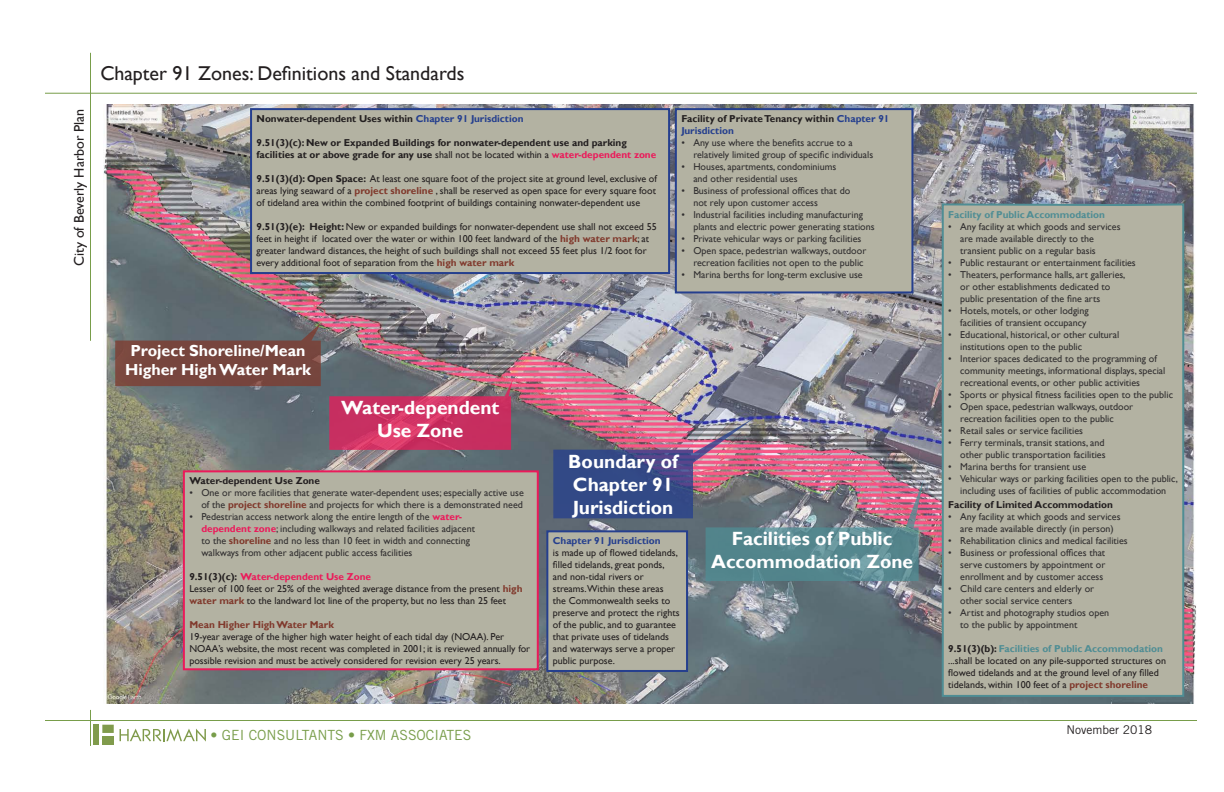
<style>
.page{position:relative;width:1224px;height:792px;background:#fff}
.page>*{position:absolute;margin:0;border:0;box-sizing:border-box;transform-origin:0 0}
.t1{font:20px "Gill Sans";color:#231f20}
.t2{font:700 19.1px/23px "Gill Sans";color:#fff;text-align:center}
.t3{font:700 16px/19.2px "Gill Sans";color:#fff;text-align:center}
.t4{font:14px "Trade Gothic";color:#789d4a}
.t5{font:14px "Gill Sans";color:#231f20}
.t6{font:12px "Trade Gothic";color:#231f20}
.t7{font:10px/12px "Gill Sans";color:#312f30}
.t8{font:10px/12px "Gill Sans";color:#231f20}
.t9{font:700 10px/12px "Gill Sans";color:#231f20}
.t10{font:700 10px "Gill Sans";color:#4f8d94}
.t11{font:700 10px "Gill Sans";color:#80392c}
.t12{font:700 10px "Gill Sans";color:#253f8e}
.s1{color:#253f8e}
.s2{font-weight:400}
.s3{color:#eb1a5a}
.s4{font-weight:700}
.s5{font-weight:700;color:#80392c}
.s6{font-weight:700;color:#eb1a5a}
.s7{font-weight:700;color:#4f8d94}
</style>
<div class="page">
<img style="left:104px;top:104px;width:1092px;height:599px">
<div style="left:115px;top:368px;width:206px;height:18px;background:#77463e"></div>
<img style="left:106px;top:122px;width:1085px;height:246px">
<div style="left:102px;top:725px;width:12px;height:8px;background:#809b4c"></div>
<div style="left:102px;top:736px;width:12px;height:9px;background:#809b4c"></div>
<div style="left:94px;top:725px;width:5px;height:20px;background:#809b4c"></div>
<svg style="left:120px;top:729px;width:86px;height:13px"></svg>
<hr style="left:45px;top:720px;width:1152px;height:1px;background:#789d4a">
<hr style="left:45px;top:93px;width:1152px;height:1px;background:#789d4a">
<hr style="left:90px;top:53px;width:1px;height:288px;background:#789d4a">
<hr style="left:90px;top:710px;width:1px;height:36px;background:#789d4a">
<svg style="left:329px;top:379px;width:184px;height:71px;background:#b74369"></svg>
<img style="left:553px;top:418px;width:371px;height:163px">
<div style="left:184px;top:471px;width:354px;height:198px;background:#b3b2a2"></div>
<div style="left:183px;top:470px;width:356px;height:200px;border:2px solid #eb1a5a"></div>
<div style="left:676px;top:109px;width:236px;height:183px;background:#b3b2a2"></div>
<div style="left:675px;top:108px;width:238px;height:185px;border:2px solid #253f8e"></div>
<div style="left:941px;top:202px;width:244px;height:496px;background:#b3b2a2"></div>
<div style="left:547px;top:531px;width:140px;height:140px;background:#b3b2a2"></div>
<div style="left:546px;top:530px;width:142px;height:142px;border:2px solid #253f8e"></div>
<div style="left:251px;top:109px;width:418px;height:164px;background:#b3b2a2"></div>
<div style="left:250px;top:108px;width:420px;height:166px;border:2px solid #253f8e"></div>
<h3 class="t5" style="left:71px;top:266px;width:159px;rotate:-90deg">City of Beverly Harbor Plan</h3>
<h1 class="t1" style="left:100px;top:62px;width:366px">Chapter 91 Zones: Definitions and Standards</h1>
<p class="t9" style="left:257px;top:112px;width:268px">Nonwater-dependent Uses within <span class="s1">Chapter 91 Jurisdiction</span></p>
<p class="t9" style="left:257px;top:136px;width:401px">9.51(3)(c): New or Expanded Buildings for nonwater-dependent use and parking facilities at or above grade for any use <span class="s2">shall not be located within a</span> <span class="s3">water-dependent zone</span></p>
<p class="t8" style="left:257px;top:172px;width:402px;text-align:justify"><span class="s4">9.51(3)(d): Open Space:</span> At least one square foot of the project site at ground level, exclusive of areas lying seaward of a <span class="s5">project shoreline</span> , shall be reserved as open space for every square foot of tideland area within the combined footprint of buildings containing nonwater-dependent use</p>
<p class="t8" style="left:257px;top:220px;width:402px"><span class="s4">9.51(3)(e): Height:</span> New or expanded buildings for nonwater-dependent use shall not exceed 55 feet in height if located over the water or within 100 feet landward of the <span class="s5">high water mark</span>; at greater landward distances, the height of such buildings shall not exceed 55 feet plus 1/2 foot for every additional foot of separation from the <span class="s5">high water mark</span></p>
<p class="t9" style="left:681px;top:112px;width:210px">Facility of Private Tenancy within <span class="s1">Chapter 91<br>Jurisdiction</span></p>
<p class="t7" style="left:693px;top:136px;width:181px;text-indent:-12px">• Any use where the benefits accrue to a relatively limited group of specific individuals</p>
<p class="t7" style="left:693px;top:160px;width:145px;text-indent:-12px">• Houses, apartments, condominiums and other residential uses</p>
<p class="t7" style="left:693px;top:184px;width:158px;text-indent:-12px">• Business of professional offices that do not rely upon customer access</p>
<p class="t7" style="left:693px;top:208px;width:183px;text-indent:-12px">• Industrial facilities including manufacturing plants and electric power generating stations</p>
<p class="t7" style="left:681px;top:232px;width:182px">• Private vehicular ways or parking facilities</p>
<p class="t7" style="left:681px;top:244px;width:186px;text-align:right">• Open space, pedestrian walkways, outdoor recreation facilities not open to the public</p>
<p class="t7" style="left:681px;top:268px;width:183px">• Marina berths for long-term exclusive use</p>
<h3 class="t3" style="left:125px;top:342px;width:188px">Project Shoreline/Mean<br>Higher High Water Mark</h3>
<h2 class="t2" style="left:341px;top:397px;width:160px">Water-dependent<br>Use Zone</h2>
<p class="t9" style="left:189px;top:475px;width:132px">Water-dependent Use Zone</p>
<p class="t7" style="left:189px;top:487px;width:336px;text-align:right">• One or more facilities that generate water-dependent uses; especially active use of the <span class="s5">project shoreline</span> and projects for which there is a demonstrated need</p>
<p class="t7" style="left:201px;top:511px;width:275px;text-indent:-12px">• Pedestrian access network along the entire length of the <span class="s6">water&shy;dependent zone</span>; including walkways and related facilities adjacent to the <span class="s5">shoreline</span> and no less than 10 feet in width and connecting walkways from other adjacent public access facilities</p>
<p class="t8" style="left:189px;top:571px;width:335px"><span class="s4">9.51(3)(c):</span> <span class="s6">Water-dependent Use Zone<br></span>Lesser of 100 feet or 25% of the weighted average distance from the present <span class="s5">high water mark</span> to the landward lot line of the property, but no less than 25 feet</p>
<p class="t11" style="left:189px;top:618px;width:146px">Mean Higher High Water Mark</p>
<p class="t8" style="left:189px;top:631px;width:342px">19-year average of the higher high water height of each tidal day (NOAA). Per<br>NOAA’s website, the most recent was completed in 2001; it is reviewed annually for possible revision and must be actively considered for revision every 25 years.</p>
<h2 class="t2" style="left:568px;top:450px;width:111px;text-align:left">Boundary of<br>Chapter 91<br>Jurisdiction</h2>
<p class="t12" style="left:553px;top:534px;width:109px">Chapter 91 Jurisdiction</p>
<p class="t8" style="left:553px;top:547px;width:128px">is made up of flowed tidelands, filled tidelands, great ponds, and non-tidal rivers or streams.Within these areas<br>the Commonwealth seeks to preserve and protect the rights of the public, and to guarantee that private uses of tidelands and waterways serve a proper public purpose.</p>
<h3 class="t4" style="left:211px;top:726px;width:262px">• GEI CONSULTANTS • FXM ASSOCIATES</h3>
<h2 class="t2" style="left:711px;top:528px;width:204px">Facilities of Public<br>Accommodation Zone</h2>
<p class="t10" style="left:948px;top:208px;width:158px">Facility of Public Accommodation</p>
<p class="t7" style="left:960px;top:221px;width:162px;text-indent:-12px">• Any facility at which goods and services are made available directly to the transient public on a regular basis</p>
<p class="t7" style="left:948px;top:257px;width:189px">• Public restaurant or entertainment facilities</p>
<p class="t7" style="left:960px;top:269px;width:167px;text-indent:-12px">• Theaters, performance halls, art galleries, or other establishments dedicated to public presentation of the fine arts</p>
<p class="t7" style="left:948px;top:305px;width:142px;text-align:right">• Hotels, motels, or other lodging facilities of transient occupancy</p>
<p class="t7" style="left:960px;top:329px;width:161px;text-indent:-12px">• Educational, historical, or other cultural institutions open to the public</p>
<p class="t7" style="left:960px;top:353px;width:207px;text-indent:-12px">• Interior spaces dedicated to the programming of community meetings, informational displays, special recreational events, or other public activities</p>
<p class="t7" style="left:948px;top:389px;width:226px">• Sports or physical fitness facilities open to the public</p>
<p class="t7" style="left:960px;top:401px;width:174px;text-indent:-12px">• Open space, pedestrian walkways, outdoor recreation facilities open to the public</p>
<p class="t7" style="left:948px;top:425px;width:136px">• Retail sales or service facilities</p>
<p class="t7" style="left:948px;top:437px;width:159px;text-align:right">• Ferry terminals, transit stations, and other public transportation facilities</p>
<p class="t7" style="left:948px;top:461px;width:139px">• Marina berths for transient use</p>
<p class="t7" style="left:948px;top:473px;width:231px;text-align:center">• Vehicular ways or parking facilities open to the public, including uses of facilities of public accommodation</p>
<p class="t9" style="left:948px;top:499px;width:166px">Facility of Limited Accommodation</p>
<p class="t7" style="left:948px;top:511px;width:174px;text-align:center">• Any facility at which goods and services are made available directly (in person)</p>
<p class="t7" style="left:948px;top:535px;width:181px">• Rehabilitation clinics and medical facilities</p>
<p class="t7" style="left:960px;top:547px;width:147px;text-align:justify;text-indent:-12px">• Business or professional offices that serve customers by appointment or enrollment and by customer access</p>
<p class="t7" style="left:960px;top:583px;width:135px;text-indent:-12px">• Child care centers and elderly or other social service centers</p>
<p class="t7" style="left:960px;top:607px;width:150px;text-indent:-12px">• Artist and photography studios open to the public by appointment</p>
<p class="t8" style="left:948px;top:643px;width:219px"><span class="s4">9.51(3)(b):</span> <span class="s7">Facilities of Public Accommodation </span>...shall be located on any pile-supported structures on flowed tidelands and at the ground level of any filled tidelands, within 100 feet of a <span class="s5">project shoreline</span></p>
<p class="t6" style="left:1066px;top:722px;width:87px">November 2018</p>
</div>
